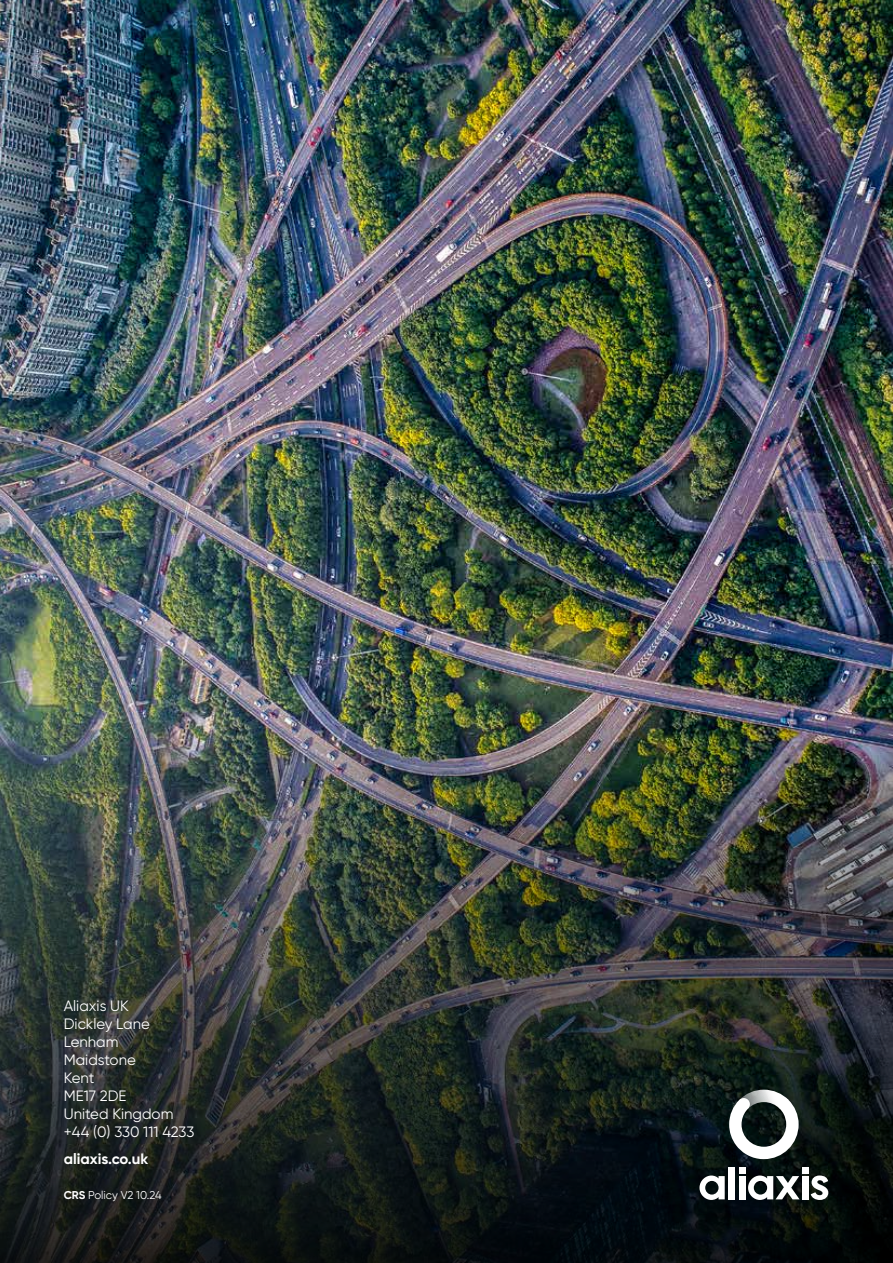
<style>
.page{position:relative;width:893px;height:1263px;background:#fff}
.page>*{position:absolute;margin:0;border:0;box-sizing:border-box;transform-origin:0 0}
.t1{font:15px/18px "Gilroy";color:#fff}
.t2{font:700 15px "Gilroy";color:#fff}
.t3{font:11.4px "Gilroy";color:#fff}
.s1{font-weight:700}
</style>
<div class="page">
<img style="left:0;top:0;width:893px;height:719px">
<img style="left:0;top:719px;width:893px;height:544px">
<div style="left:729px;top:1167px;width:6px;height:32px;background:#fff"></div>
<svg style="left:699px;top:1175px;width:26px;height:25px"></svg>
<svg style="left:739px;top:1167px;width:89px;height:33px"></svg>
<svg style="left:729px;top:1090px;width:70px;height:69px"></svg>
<p class="t1" style="left:64px;top:997px;width:132px">Aliaxis UK<br>Dickley Lane<br>Lenham<br>Maidstone<br>Kent<br>ME17 2DE<br>United Kingdom +44 (0) 330 111 4233</p>
<p class="t2" style="left:64px;top:1149px;width:86px">aliaxis.co.uk</p>
<p class="t3" style="left:64px;top:1188px;width:100px"><span class="s1">CRS</span> Policy V2 10.24</p>
</div>
